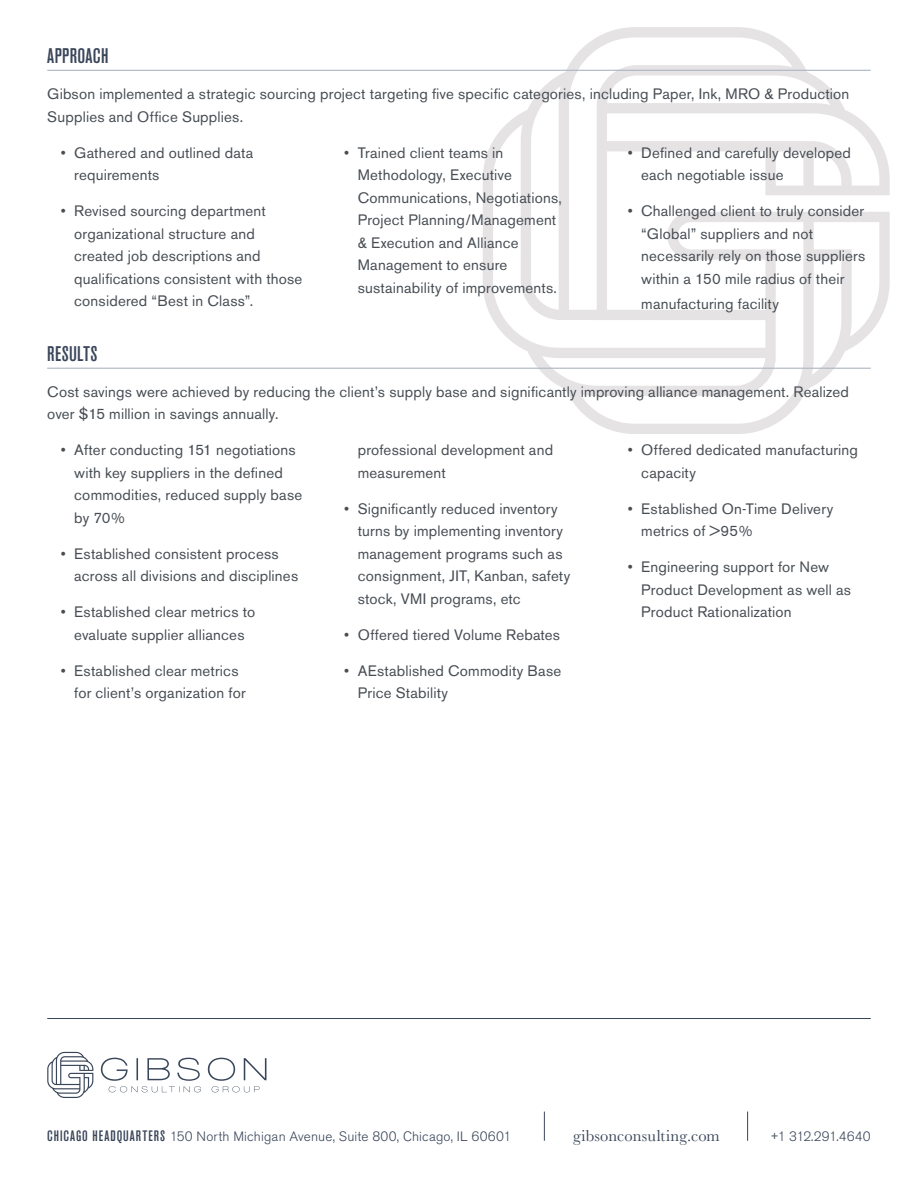
<style>
.page{position:relative;width:918px;height:1188px;background:#fff}
.page>*{position:absolute;margin:0;border:0;box-sizing:border-box;transform-origin:0 0}
.Subhead{font:500 condensed 21px "Akzidenz Grotesk BE";letter-spacing:.02em;color:#394559}
.t1{font:16.5px "Baskerville";letter-spacing:.01em;color:#394559}
.Bodycopy{font:15px/22.5px "Akzidenz Grotesk BE";letter-spacing:.015em;color:#474d53}
.t2{font:300 13.5px "Akzidenz Grotesk BE";letter-spacing:.015em;color:#394559}
.s1{font-weight:500;font-stretch:condensed;font-size:15px}
.s2{font-weight:400;font-size:10.5px}
</style>
<div class="page">
<svg style="left:47px;top:1052px;width:219px;height:46px"></svg>
<svg style="left:747px;top:1112px;width:1px;height:29px"></svg>
<svg style="left:544px;top:1112px;width:1px;height:29px"></svg>
<hr style="left:47px;top:1018px;width:824px;height:1px;background:#394559">
<svg style="left:483px;top:27px;width:407px;height:407px"></svg>
<hr style="left:47px;top:70px;width:824px;height:1px;background:#abb6c2">
<hr style="left:47px;top:368px;width:824px;height:1px;background:#abb6c2">
<p class="Subhead" style="left:47px;top:44px;width:63px">APPROACH</p>
<p class="Bodycopy" style="left:47px;top:83px;width:804px">Gibson implemented a strategic sourcing project targeting five specific categories, including Paper, Ink, MRO &amp; Production<br>Supplies and Office Supplies.</p>
<p class="Bodycopy" style="left:74px;top:141px;width:180px;text-indent:-14px">• Gathered and outlined data requirements</p>
<p class="Bodycopy" style="left:74px;top:200px;width:230px;text-indent:-14px">• Revised sourcing department organizational structure and created job descriptions and qualifications consistent with those considered “Best in Class”.</p>
<p class="Bodycopy" style="left:358px;top:141px;width:206px;text-indent:-14px">• Trained client teams in<br>Methodology, Executive<br>Communications, Negotiations,<br>Project Planning/Management &amp; Execution and Alliance<br>Management to ensure sustainability of improvements.</p>
<p class="Bodycopy" style="left:641px;top:141px;width:211px;text-indent:-14px">• Defined and carefully developed each negotiable issue</p>
<p class="Bodycopy" style="left:641px;top:200px;width:226px;text-indent:-14px">• Challenged client to truly consider “Global” suppliers and not necessarily rely on those suppliers within a 150 mile radius of their</p>
<p class="Bodycopy" style="left:641px;top:292px;width:139px">manufacturing facility</p>
<p class="Subhead" style="left:47px;top:342px;width:52px">RESULTS</p>
<p class="Bodycopy" style="left:47px;top:380px;width:803px">Cost savings were achieved by reducing the client’s supply base and significantly improving alliance management. Realized over $15 million in savings annually.</p>
<p class="Bodycopy" style="left:74px;top:439px;width:230px;text-indent:-14px">• After conducting 151 negotiations with key suppliers in the defined commodities, reduced supply base by 70%</p>
<p class="Bodycopy" style="left:74px;top:542px;width:225px;text-indent:-14px">• Established consistent process across all divisions and disciplines</p>
<p class="Bodycopy" style="left:61px;top:601px;width:196px;text-align:center">• Established clear metrics to evaluate supplier alliances</p>
<p class="Bodycopy" style="left:74px;top:659px;width:173px;text-indent:-14px">• Established clear metrics for client’s organization for</p>
<p class="Bodycopy" style="left:641px;top:439px;width:218px;text-indent:-14px">• Offered dedicated manufacturing capacity</p>
<p class="Bodycopy" style="left:641px;top:497px;width:193px;text-indent:-14px">• Established On-Time Delivery metrics of &gt;95%</p>
<p class="Bodycopy" style="left:641px;top:556px;width:211px;text-indent:-14px">• Engineering support for New<br>Product Development as well as<br>Product Rationalization</p>
<p class="Bodycopy" style="left:358px;top:439px;width:197px">professional development and measurement</p>
<p class="Bodycopy" style="left:358px;top:497px;width:214px;text-indent:-14px">• Significantly reduced inventory turns by implementing inventory management programs such as consignment, JIT, Kanban, safety stock, VMI programs, etc</p>
<p class="Bodycopy" style="left:344px;top:623px;width:217px">• Offered tiered Volume Rebates</p>
<p class="Bodycopy" style="left:358px;top:659px;width:205px;text-indent:-14px">• AEstablished Commodity Base<br>Price Stability</p>
<p class="t2" style="left:47px;top:1129px;width:466px"><span class="s1">CHICAGO HEADQUARTERS</span> 150 North Michigan Avenue, Suite 800, Chicago, IL 60601</p>
<p class="t1" style="left:573px;top:1125px;width:148px">gibsonconsulting.com</p>
<p class="t2" style="left:771px;top:1129px;width:101px"><span class="s2">+</span>1 312.291.4640</p>
</div>
